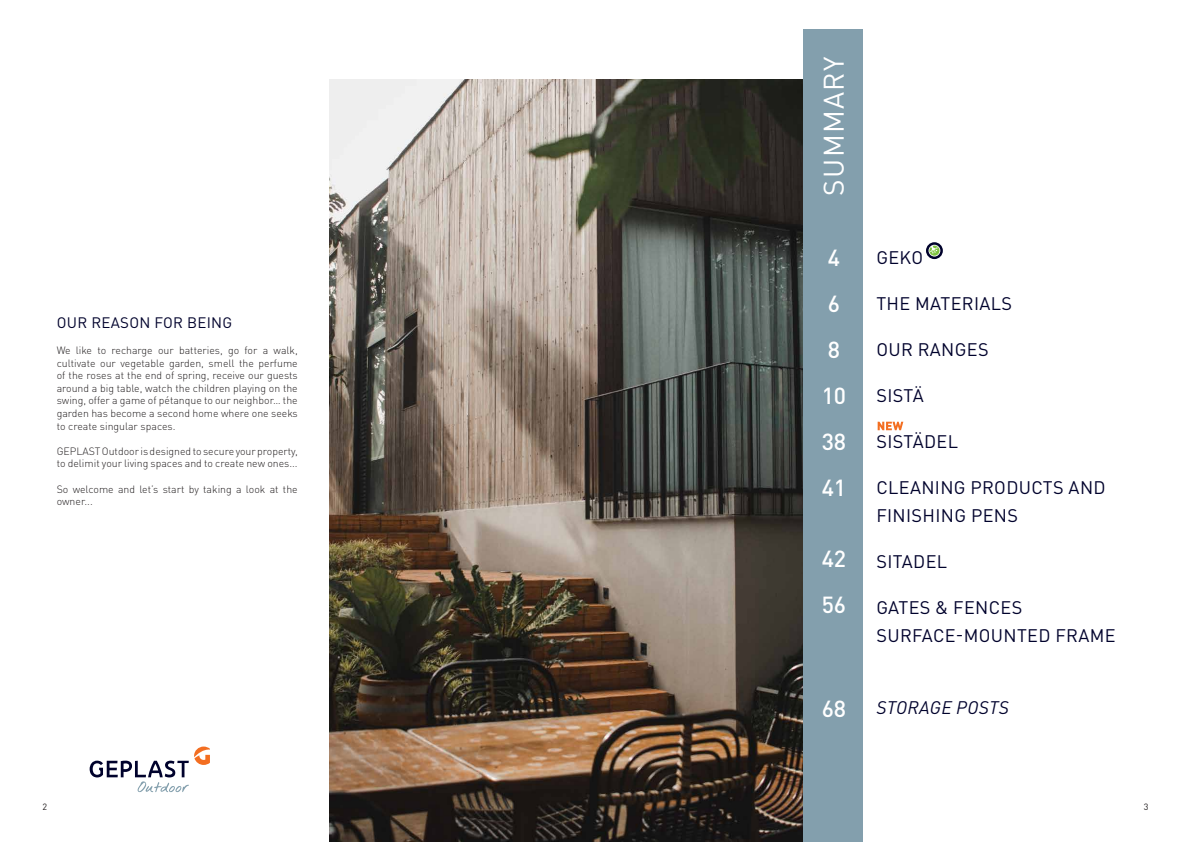
<style>
.page{position:relative;width:1191px;height:842px;background:#fff}
.page>*{position:absolute;margin:0;border:0;box-sizing:border-box;transform-origin:0 0}
.t1{font:28px "DIN Pro";letter-spacing:.045em;color:#fff}
.t2{font:500 23px "DIN Pro";color:#fff}
.t3{font:18px/28px "DIN Pro";letter-spacing:.02em;color:#00022c}
.t4{font:italic 18px "DIN Pro";letter-spacing:.015em;color:#00022c}
.t5{font:15px "DIN Pro";letter-spacing:.02em;color:#00022c}
.t6{font:300 10.5px/12.6px "DIN Pro";color:#231f20}
.t7{font:9px "DIN Pro";color:#231f20}
</style>
<div class="page">
<img style="left:330px;top:79px;width:473px;height:763px">
<div style="left:803px;top:30px;width:59px;height:812px;background:#839fad"></div>
<svg style="left:90px;top:746px;width:120px;height:46px"></svg>
<svg style="left:926px;top:242px;width:17px;height:17px"></svg>
<svg style="left:877px;top:422px;width:26px;height:8px"></svg>
<p class="t5" style="left:57px;top:311px;width:177px">OUR REASON FOR BEING</p>
<p class="t6" style="left:57px;top:343px;width:242px;text-align:justify">We like to recharge our batteries, go for a walk, cultivate our vegetable garden, smell the perfume of the roses at the end of spring, receive our guests around a big table, watch the children playing on the swing, offer a game of pétanque to our neighbor… the garden has become a second home where one seeks to create singular spaces.</p>
<p class="t6" style="left:57px;top:444px;width:242px">GEPLAST Outdoor is designed to secure your property, to delimit your living spaces and to create new ones...</p>
<p class="t6" style="left:57px;top:482px;width:242px">So welcome and let’s start by taking a look at the owner...</p>
<p class="t1" style="left:811px;top:196px;width:140px;rotate:-90deg">SUMMARY</p>
<p class="t2" style="left:828px;top:239px;width:14px">4</p>
<p class="t2" style="left:828px;top:285px;width:14px">6</p>
<p class="t2" style="left:828px;top:331px;width:14px">8</p>
<p class="t2" style="left:821px;top:377px;width:26px">10</p>
<p class="t2" style="left:821px;top:423px;width:26px">38</p>
<p class="t2" style="left:821px;top:469px;width:26px">41</p>
<p class="t2" style="left:821px;top:540px;width:26px">42</p>
<p class="t2" style="left:821px;top:586px;width:26px">56</p>
<p class="t2" style="left:821px;top:690px;width:26px">68</p>
<p class="t3" style="left:876px;top:241px;width:48px">GEKO</p>
<p class="t3" style="left:876px;top:287px;width:137px">THE MATERIALS</p>
<p class="t3" style="left:876px;top:333px;width:114px">OUR RANGES</p>
<p class="t3" style="left:876px;top:379px;width:49px">SISTÄ</p>
<p class="t3" style="left:876px;top:425px;width:83px">SISTÄDEL</p>
<p class="t3" style="left:876px;top:471px;width:231px">CLEANING PRODUCTS AND</p>
<p class="t3" style="left:876px;top:499px;width:143px">FINISHING PENS</p>
<p class="t3" style="left:876px;top:545px;width:72px">SITADEL</p>
<p class="t3" style="left:876px;top:591px;width:241px">GATES &amp; FENCES<br>SURFACE-MOUNTED FRAME</p>
<p class="t4" style="left:876px;top:693px;width:134px">STORAGE POSTS</p>
<p class="t7" style="left:43px;top:800px;width:6px">2</p>
<p class="t7" style="left:1143px;top:800px;width:6px">3</p>
</div>
